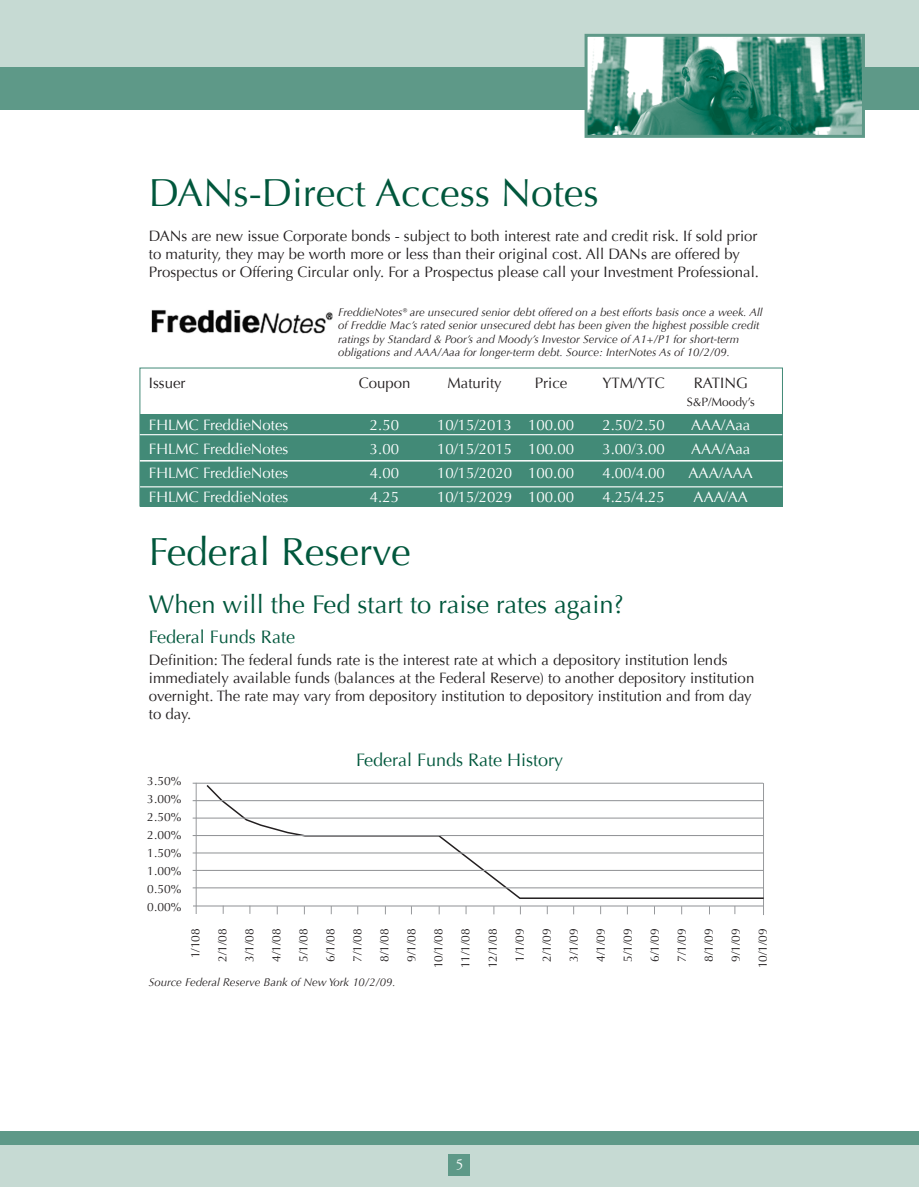
<style>
.page{position:relative;width:919px;height:1187px;background:#fff}
.page>*{position:absolute;margin:0;border:0;box-sizing:border-box;transform-origin:0 0}
._1st_Header{font:39px "Optima";color:#00573c}
._2nd_Header{font:25.5px "Optima";color:#00573c}
._3rd_Header{font:18px "Optima";color:#00573c}
.Body_Copy{font:15px/18px "Optima";color:#231f20}
.treasuries_graph{font:15px "Optima";color:#fff}
.treasuries_graph-2{font:15px "Optima";color:#231f20}
.treasuries_graph-3{font:12px "Optima";color:#231f20}
.foot_note{font:italic 11.25px/13.5px "Optima";color:#231f20}
</style>
<div class="page">
<div style="left:0;top:0;width:918px;height:85px;background:#c6dad3"></div>
<div style="left:0;top:67px;width:918px;height:43px;background:#5e9988"></div>
<img style="left:588px;top:38px;width:272px;height:96px">
<div style="left:584px;top:34px;width:280px;height:104px;border:3px solid #5e9988"></div>
<div style="left:0;top:1144px;width:918px;height:42px;background:#c6dad3"></div>
<div style="left:0;top:1130px;width:918px;height:14px;background:#5e9988"></div>
<div style="left:448px;top:1154px;width:21px;height:21px;background:#5e9988"></div>
<img style="left:151px;top:309px;width:182px;height:25px">
<hr style="left:196px;top:782px;width:1px;height:131px;background:#939598">
<hr style="left:193px;top:905px;width:570px;height:1px;background:#939598">
<hr style="left:193px;top:782px;width:570px;height:1px;background:#939598">
<hr style="left:763px;top:783px;width:1px;height:132px;background:#939598">
<div style="left:140px;top:414px;width:642px;height:92px;background:#428a77"></div>
<hr style="left:140px;top:434px;width:642px;height:1px;background:#fff">
<hr style="left:140px;top:460px;width:642px;height:1px;background:#fff">
<hr style="left:140px;top:486px;width:642px;height:1px;background:#fff">
<svg style="left:205px;top:783px;width:559px;height:116px"></svg>
<hr style="left:193px;top:800px;width:570px;height:1px;background:#939598">
<hr style="left:193px;top:817px;width:570px;height:1px;background:#939598">
<hr style="left:193px;top:835px;width:570px;height:1px;background:#939598">
<hr style="left:193px;top:852px;width:570px;height:1px;background:#939598">
<hr style="left:193px;top:870px;width:570px;height:1px;background:#939598">
<hr style="left:193px;top:887px;width:570px;height:1px;background:#939598">
<p class="_1st_Header" style="left:149px;top:170px;width:451px">DANs-Direct Access Notes</p>
<p class="Body_Copy" style="left:149px;top:227px;width:611px">DANs are new issue Corporate bonds - subject to both interest rate and credit risk. If sold prior to maturity, they may be worth more or less than their original cost. All DANs are offered by<br>Prospectus or Offering Circular only. For a Prospectus please call your Investment Professional.</p>
<p class="foot_note" style="left:338px;top:305px;width:425px">FreddieNotes® are unsecured senior debt offered on a best efforts basis once a week. All of Freddie Mac’s rated senior unsecured debt has been given the highest possible credit ratings by Standard &amp; Poor’s and Moody’s Investor Service of A1+/P1 for short-term obligations and AAA/Aaa for longer-term debt. Source: InterNotes As of 10/2/09.</p>
<p class="treasuries_graph-2" style="left:149px;top:374px;width:38px">Issuer</p>
<p class="treasuries_graph-2" style="left:358px;top:374px;width:53px">Coupon</p>
<p class="treasuries_graph-2" style="left:447px;top:374px;width:56px">Maturity</p>
<p class="treasuries_graph-2" style="left:535px;top:374px;width:34px">Price</p>
<p class="treasuries_graph-2" style="left:602px;top:374px;width:64px">YTM/YTC</p>
<p class="treasuries_graph-2" style="left:693px;top:374px;width:55px">RATING</p>
<p class="treasuries_graph-3" style="left:686px;top:394px;width:69px">S&amp;P/Moody’s</p>
<p class="treasuries_graph" style="left:149px;top:416px;width:141px">FHLMC FreddieNotes</p>
<p class="treasuries_graph" style="left:370px;top:416px;width:31px">2.50</p>
<p class="treasuries_graph" style="left:437px;top:416px;width:138px">10/15/2013 100.00</p>
<p class="treasuries_graph" style="left:602px;top:416px;width:64px">2.50/2.50</p>
<p class="treasuries_graph" style="left:691px;top:416px;width:61px">AAA/Aaa</p>
<p class="treasuries_graph" style="left:149px;top:440px;width:141px">FHLMC FreddieNotes</p>
<p class="treasuries_graph" style="left:370px;top:440px;width:31px">3.00</p>
<p class="treasuries_graph" style="left:437px;top:440px;width:138px">10/15/2015 100.00</p>
<p class="treasuries_graph" style="left:602px;top:440px;width:64px">3.00/3.00</p>
<p class="treasuries_graph" style="left:691px;top:440px;width:61px">AAA/Aaa</p>
<p class="treasuries_graph" style="left:149px;top:464px;width:141px">FHLMC FreddieNotes</p>
<p class="treasuries_graph" style="left:370px;top:464px;width:31px">4.00</p>
<p class="treasuries_graph" style="left:437px;top:464px;width:138px">10/15/2020 100.00</p>
<p class="treasuries_graph" style="left:602px;top:464px;width:64px">4.00/4.00</p>
<p class="treasuries_graph" style="left:688px;top:464px;width:66px">AAA/AAA</p>
<p class="treasuries_graph" style="left:149px;top:488px;width:141px">FHLMC FreddieNotes</p>
<p class="treasuries_graph" style="left:370px;top:488px;width:31px">4.25</p>
<p class="treasuries_graph" style="left:437px;top:488px;width:138px">10/15/2029 100.00</p>
<p class="treasuries_graph" style="left:602px;top:488px;width:64px">4.25/4.25</p>
<p class="treasuries_graph" style="left:693px;top:488px;width:56px">AAA/AA</p>
<p class="_1st_Header" style="left:149px;top:529px;width:263px">Federal Reserve</p>
<p class="_2nd_Header" style="left:149px;top:589px;width:476px">When will the Fed start to raise rates again?</p>
<p class="_3rd_Header" style="left:149px;top:626px;width:148px">Federal Funds Rate</p>
<p class="Body_Copy" style="left:149px;top:651px;width:607px">Definition: The federal funds rate is the interest rate at which a depository institution lends immediately available funds (balances at the Federal Reserve) to another depository institution overnight. The rate may vary from depository institution to depository institution and from day to day.</p>
<p class="_3rd_Header" style="left:356px;top:749px;width:209px">Federal Funds Rate History</p>
<p class="treasuries_graph-3" style="left:147px;top:774px;width:36px">3.50%</p>
<p class="treasuries_graph-3" style="left:147px;top:792px;width:36px">3.00%</p>
<p class="treasuries_graph-3" style="left:147px;top:810px;width:36px">2.50%</p>
<p class="treasuries_graph-3" style="left:147px;top:828px;width:36px">2.00%</p>
<p class="treasuries_graph-3" style="left:147px;top:846px;width:36px">1.50%</p>
<p class="treasuries_graph-3" style="left:147px;top:864px;width:36px">1.00%</p>
<p class="treasuries_graph-3" style="left:147px;top:882px;width:36px">0.50%</p>
<p class="treasuries_graph-3" style="left:147px;top:900px;width:36px">0.00%</p>
<p class="treasuries_graph-3" style="left:188px;top:958px;width:32px;rotate:-90deg">1/108</p>
<p class="treasuries_graph-3" style="left:215px;top:961px;width:35px;rotate:-90deg">2/1/08</p>
<p class="treasuries_graph-3" style="left:242px;top:961px;width:35px;rotate:-90deg">3/1/08</p>
<p class="treasuries_graph-3" style="left:269px;top:961px;width:35px;rotate:-90deg">4/1/08</p>
<p class="treasuries_graph-3" style="left:296px;top:961px;width:35px;rotate:-90deg">5/1/08</p>
<p class="treasuries_graph-3" style="left:323px;top:961px;width:35px;rotate:-90deg">6/1/08</p>
<p class="treasuries_graph-3" style="left:350px;top:961px;width:35px;rotate:-90deg">7/1/08</p>
<p class="treasuries_graph-3" style="left:377px;top:961px;width:35px;rotate:-90deg">8/1/08</p>
<p class="treasuries_graph-3" style="left:404px;top:961px;width:35px;rotate:-90deg">9/1/08</p>
<p class="treasuries_graph-3" style="left:431px;top:968px;width:42px;rotate:-90deg">10/1/08</p>
<p class="treasuries_graph-3" style="left:458px;top:968px;width:42px;rotate:-90deg">11/1/08</p>
<p class="treasuries_graph-3" style="left:485px;top:968px;width:42px;rotate:-90deg">12/1/08</p>
<p class="treasuries_graph-3" style="left:512px;top:961px;width:35px;rotate:-90deg">1/1/09</p>
<p class="treasuries_graph-3" style="left:539px;top:961px;width:35px;rotate:-90deg">2/1/09</p>
<p class="treasuries_graph-3" style="left:566px;top:961px;width:35px;rotate:-90deg">3/1/09</p>
<p class="treasuries_graph-3" style="left:593px;top:961px;width:35px;rotate:-90deg">4/1/09</p>
<p class="treasuries_graph-3" style="left:620px;top:961px;width:35px;rotate:-90deg">5/1/09</p>
<p class="treasuries_graph-3" style="left:647px;top:961px;width:35px;rotate:-90deg">6/1/09</p>
<p class="treasuries_graph-3" style="left:674px;top:961px;width:35px;rotate:-90deg">7/1/09</p>
<p class="treasuries_graph-3" style="left:701px;top:961px;width:35px;rotate:-90deg">8/1/09</p>
<p class="treasuries_graph-3" style="left:728px;top:961px;width:35px;rotate:-90deg">9/1/09</p>
<p class="treasuries_graph-3" style="left:755px;top:968px;width:42px;rotate:-90deg">10/1/09</p>
<p class="foot_note" style="left:149px;top:975px;width:248px">Source Federal Reserve Bank of New York 10/2/09.</p>
</div>
